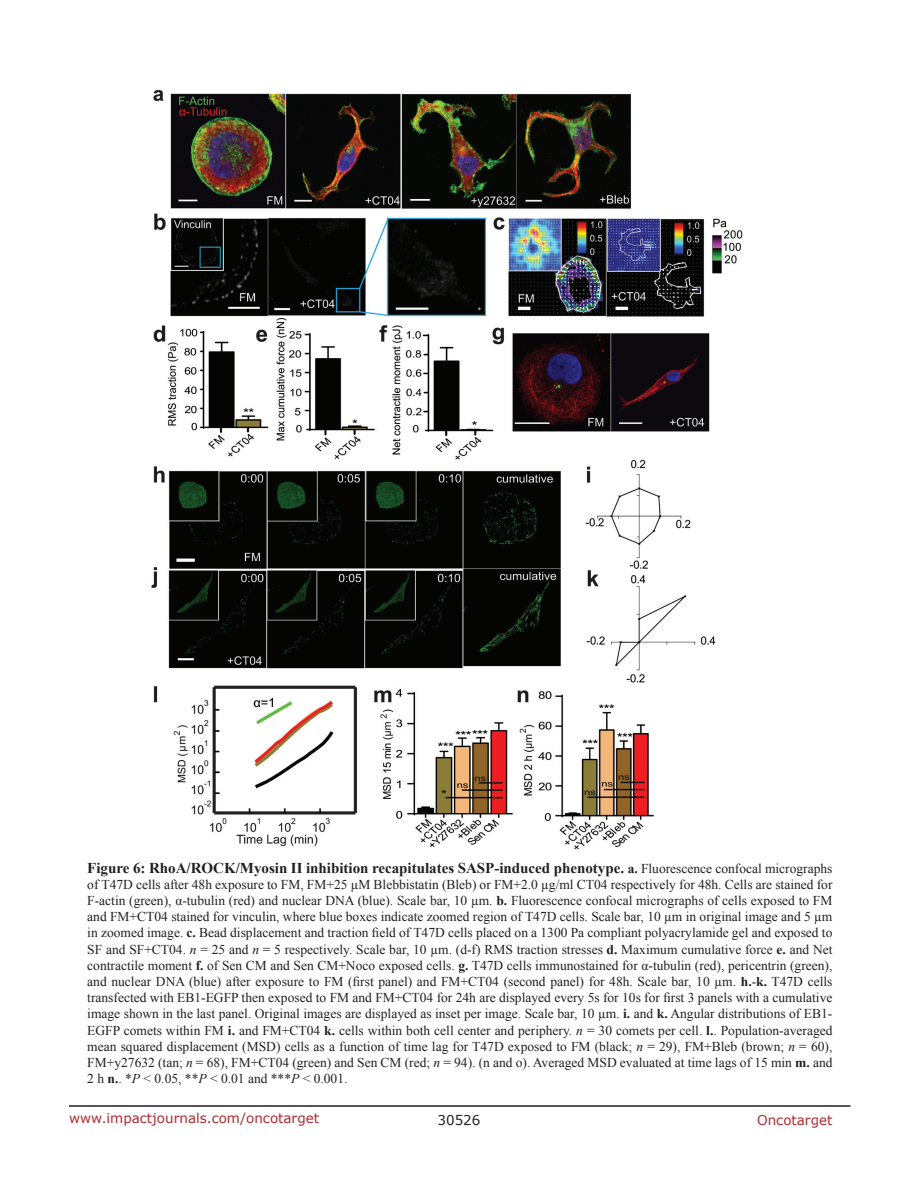
<style>
.page{position:relative;width:918px;height:1188px;background:#fff}
.page>*{position:absolute;margin:0;border:0;box-sizing:border-box;transform-origin:0 0}
.FigureText{font:700 15px "Times New Roman";color:#221f22}
.FigureText-2{font:13.5px/16.2px "Times New Roman";color:#221f22;text-align:justify}
.t1{font:13.5px "Verdana";color:#ac2b31}
.t2{font:13.5px "Verdana";color:#221f22}
.s1{font-size:13.5px}
.s2{font-weight:400;font-size:13.5px}
.s3{font-weight:700}
.s4{font-style:italic}
</style>
<div class="page">
<hr style="left:69px;top:1105px;width:781px;height:2px;background:#231f20">
<img style="left:151px;top:89px;width:592px;height:761px">
<p class="FigureText" style="left:87px;top:857px;width:747px">Figure 6: RhoA/ROCK/Myosin II inhibition recapitulates SASP-induced phenotype. <span class="s1">a.</span> <span class="s2">Fluorescence confocal micrographs</span></p>
<p class="FigureText-2" style="left:87px;top:876px;width:747px">of T47D cells after 48h exposure to FM, FM+25 µM Blebbistatin (Bleb) or FM+2.0 µg/ml CT04 respectively for 48h. Cells are stained for F-actin (green), α-tubulin (red) and nuclear DNA (blue). Scale bar, 10 µm. <span class="s3">b.</span> Fluorescence confocal micrographs of cells exposed to FM and FM+CT04 stained for vinculin, where blue boxes indicate zoomed region of T47D cells. Scale bar, 10 µm in original image and 5 µm in zoomed image. <span class="s3">c.</span> Bead displacement and traction field of T47D cells placed on a 1300 Pa compliant polyacrylamide gel and exposed to SF and SF+CT04. <span class="s4">n</span> = 25 and <span class="s4">n</span> = 5 respectively. Scale bar, 10 µm. (d-f) RMS traction stresses <span class="s3">d.</span> Maximum cumulative force <span class="s3">e.</span> and Net contractile moment <span class="s3">f.</span> of Sen CM and Sen CM+Noco exposed cells. <span class="s3">g.</span> T47D cells immunostained for α-tubulin (red), pericentrin (green), and nuclear DNA (blue) after exposure to FM (first panel) and FM+CT04 (second panel) for 48h. Scale bar, 10 µm. <span class="s3">h.</span>-<span class="s3">k.</span> T47D cells transfected with EB1-EGFP then exposed to FM and FM+CT04 for 24h are displayed every 5s for 10s for first 3 panels with a cumulative image shown in the last panel. Original images are displayed as inset per image. Scale bar, 10 µm. <span class="s3">i.</span> and <span class="s3">k.</span> Angular distributions of EB1- EGFP comets within FM <span class="s3">i.</span> and FM+CT04 <span class="s3">k.</span> cells within both cell center and periphery. <span class="s4">n</span> = 30 comets per cell. <span class="s3">l.</span>. Population-averaged mean squared displacement (MSD) cells as a function of time lag for T47D exposed to FM (black; <span class="s4">n</span> = 29), FM+Bleb (brown; <span class="s4">n</span> = 60), FM+y27632 (tan; <span class="s4">n</span> = 68), FM+CT04 (green) and Sen CM (red; <span class="s4">n</span> = 94). (n and o). Averaged MSD evaluated at time lags of 15 min <span class="s3">m.</span> and 2 h <span class="s3">n.</span>. *<span class="s4">P</span> &lt; 0.05, **<span class="s4">P</span> &lt; 0.01 and ***<span class="s4">P</span> &lt; 0.001.</p>
<p class="t1" style="left:69px;top:1109px;width:252px">www.impactjournals.com/oncotarget</p>
<p class="t2" style="left:438px;top:1111px;width:44px">30526</p>
<p class="t1" style="left:757px;top:1111px;width:77px">Oncotarget</p>
</div>
